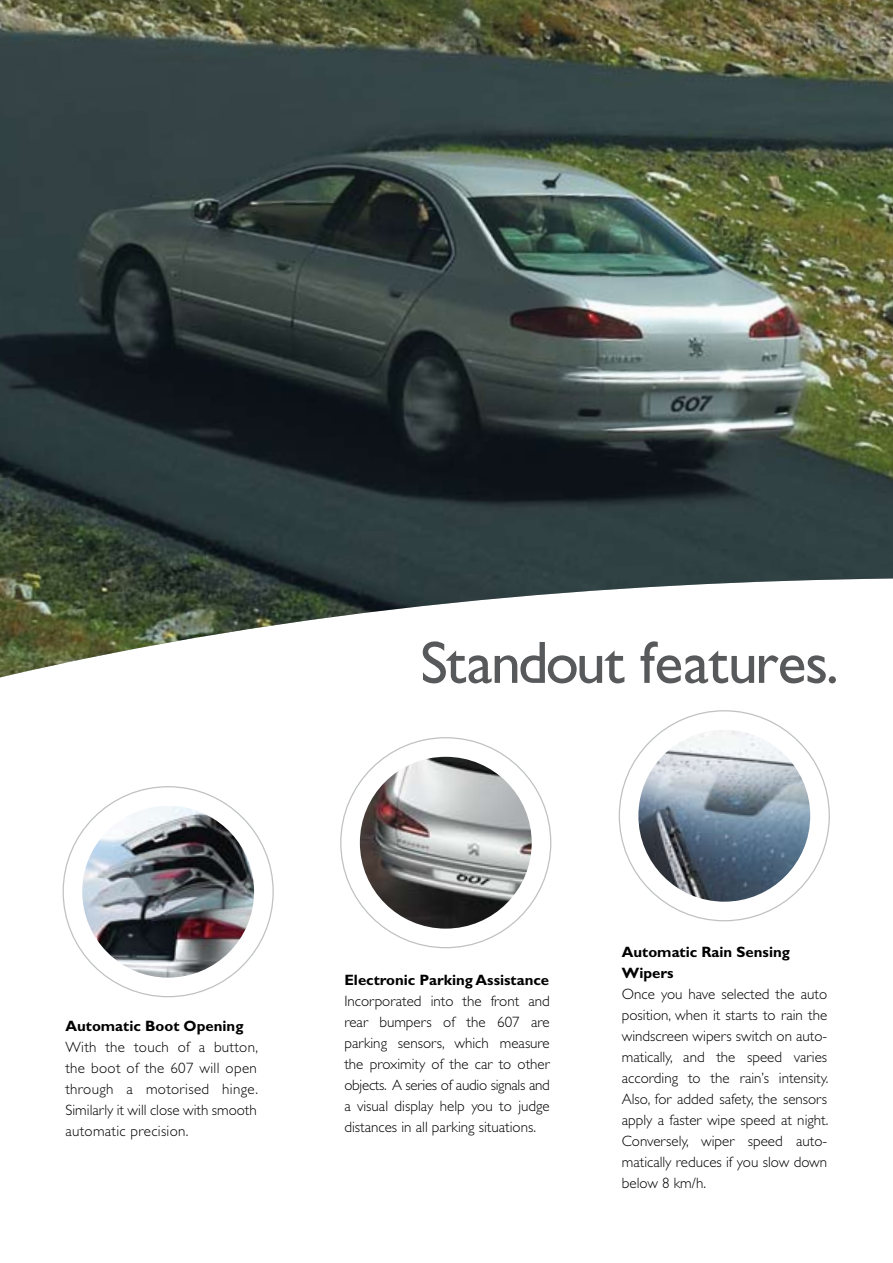
<style>
.page{position:relative;width:893px;height:1263px;background:#fff}
.page>*{position:absolute;margin:0;border:0;box-sizing:border-box;transform-origin:0 0}
.t1{font:60px "Gill Sans";letter-spacing:-.02em;color:#58595b}
.t2{font:300 15px/21px "Gill Sans";color:#000;text-align:justify}
.t3{font:700 15px/21px "Gill Sans";color:#000}
</style>
<div class="page">
<img style="left:0;top:0;width:893px;height:677px">
<img style="left:82px;top:806px;width:172px;height:172px;border-radius:84px">
<img style="left:360px;top:757px;width:172px;height:172px;border-radius:86px">
<img style="left:638px;top:730px;width:172px;height:172px;border-radius:86px">
<h1 class="t1" style="left:420px;top:628px;width:420px">Standout features.</h1>
<p class="t3" style="left:65px;top:1015px;width:180px">Automatic Boot Opening</p>
<p class="t2" style="left:65px;top:1036px;width:194px">With the touch of a button, the boot of the 607 will open through a motorised hinge.<br>Similarly it will close with smooth automatic precision.</p>
<p class="t3" style="left:344px;top:970px;width:206px">Electronic Parking Assistance</p>
<p class="t2" style="left:344px;top:991px;width:207px">Incorporated into the front and rear bumpers of the 607 are parking sensors, which measure the proximity of the car to other objects. A series of audio signals and a visual display help you to judge distances in all parking situations.</p>
<p class="t3" style="left:622px;top:942px;width:170px">Automatic Rain Sensing<br>Wipers</p>
<p class="t2" style="left:622px;top:984px;width:208px">Once you have selected the auto position, when it starts to rain the windscreen wipers switch on auto&shy;matically, and the speed varies according to the rain’s intensity.<br>Also, for added safety, the sensors apply a faster wipe speed at night.<br>Conversely, wiper speed auto&shy;matically reduces if you slow down below 8 km/h.</p>
</div>
